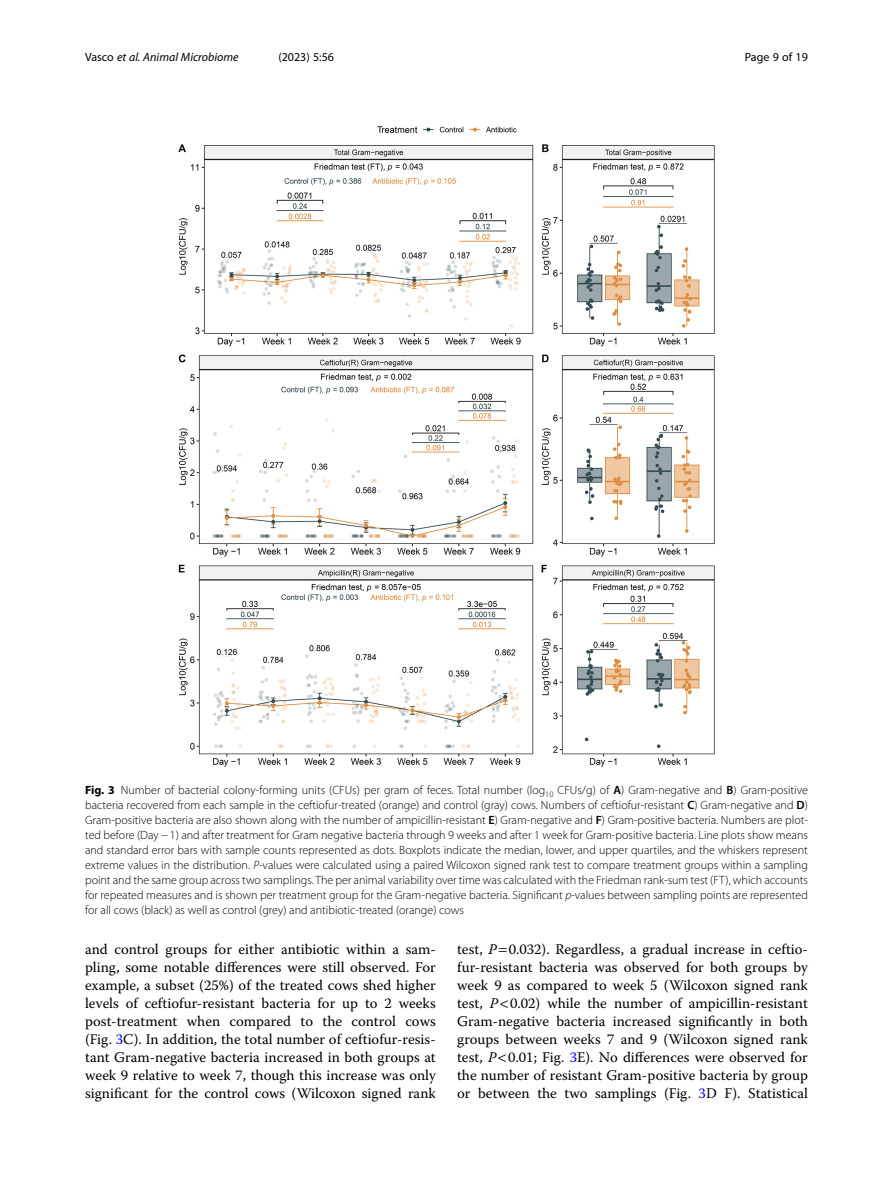
<style>
.page{position:relative;width:893px;height:1191px;background:#fff}
.page>*{position:absolute;margin:0;border:0;box-sizing:border-box;transform-origin:0 0}
.Body_Text_Indent{font:14.7px/18px "Warnock Pro";color:#000;text-align:justify}
.Figure_Caption{font:300 12px/15px "Myriad Pro";color:#000;text-align:justify}
.t1{font:italic 12px "Myriad Pro";color:#000}
.t2{font:12px "Myriad Pro";color:#000}
.s1{font-style:normal}
.s2{font-weight:700}
.s3{font-weight:600}
.s4{font-style:italic}
.s5{color:#00f}
</style>
<div class="page">
<img style="left:178px;top:126px;width:536px;height:640px">
<p class="t1" style="left:85px;top:50px;width:155px"><span class="s1">Vasco</span> et al. Animal Microbiome</p>
<p class="t2" style="left:278px;top:50px;width:57px">(2023) 5:56</p>
<p class="t2" style="left:745px;top:50px;width:65px">Page 9 of 19</p>
<p class="Figure_Caption" style="left:85px;top:782px;width:724px"><span class="s2">Fig. 3</span> Number of bacterial colony-forming units (CFUs) per gram of feces. Total number (log<sub>10</sub> CFUs/g) of <span class="s3">A</span>) Gram-negative and <span class="s3">B</span>) Gram-positive bacteria recovered from each sample in the ceftiofur-treated (orange) and control (gray) cows. Numbers of ceftiofur-resistant <span class="s3">C</span>) Gram-negative and <span class="s3">D</span>)<br>Gram-positive bacteria are also shown along with the number of ampicillin-resistant <span class="s3">E</span>) Gram-negative and <span class="s3">F</span>) Gram-positive bacteria. Numbers are plot&shy;ted before (Day −1) and after treatment for Gram negative bacteria through 9 weeks and after 1 week for Gram-positive bacteria. Line plots show means and standard error bars with sample counts represented as dots. Boxplots indicate the median, lower, and upper quartiles, and the whiskers represent extreme values in the distribution. <span class="s4">P</span>-values were calculated using a paired Wilcoxon signed rank test to compare treatment groups within a sampling point and the same group across two samplings. The per animal variability over time was calculated with the Friedman rank-sum test (FT), which accounts for repeated measures and is shown per treatment group for the Gram-negative bacteria. Significant <span class="s4">p</span>-values between sampling points are represented for all cows (black) as well as control (grey) and antibiotic-treated (orange) cows</p>
<p class="Body_Text_Indent" style="left:85px;top:940px;width:352px">and control groups for either antibiotic within a sam&shy;pling, some notable differences were still observed. For example, a subset (25%) of the treated cows shed higher levels of ceftiofur-resistant bacteria for up to 2 weeks post-treatment when compared to the control cows (Fig. <span class="s5">3</span>C). In addition, the total number of ceftiofur-resis&shy;tant Gram-negative bacteria increased in both groups at week 9 relative to week 7, though this increase was only significant for the control cows (Wilcoxon signed rank</p>
<p class="Body_Text_Indent" style="left:457px;top:940px;width:352px">test, <span class="s4">P</span> 0.032). Regardless, a gradual increase in ceftio&shy;fur-resistant bacteria was observed for both groups by week 9 as compared to week 5 (Wilcoxon signed rank test, <span class="s4">P</span> 0.02) while the number of ampicillin-resistant Gram-negative bacteria increased significantly in both groups between weeks 7 and 9 (Wilcoxon signed rank test, <span class="s4">P</span> 0.01; Fig. <span class="s5">3</span>E). No differences were observed for the number of resistant Gram-positive bacteria by group or between the two samplings (Fig. <span class="s5">3</span>D F). Statistical</p>
</div>
